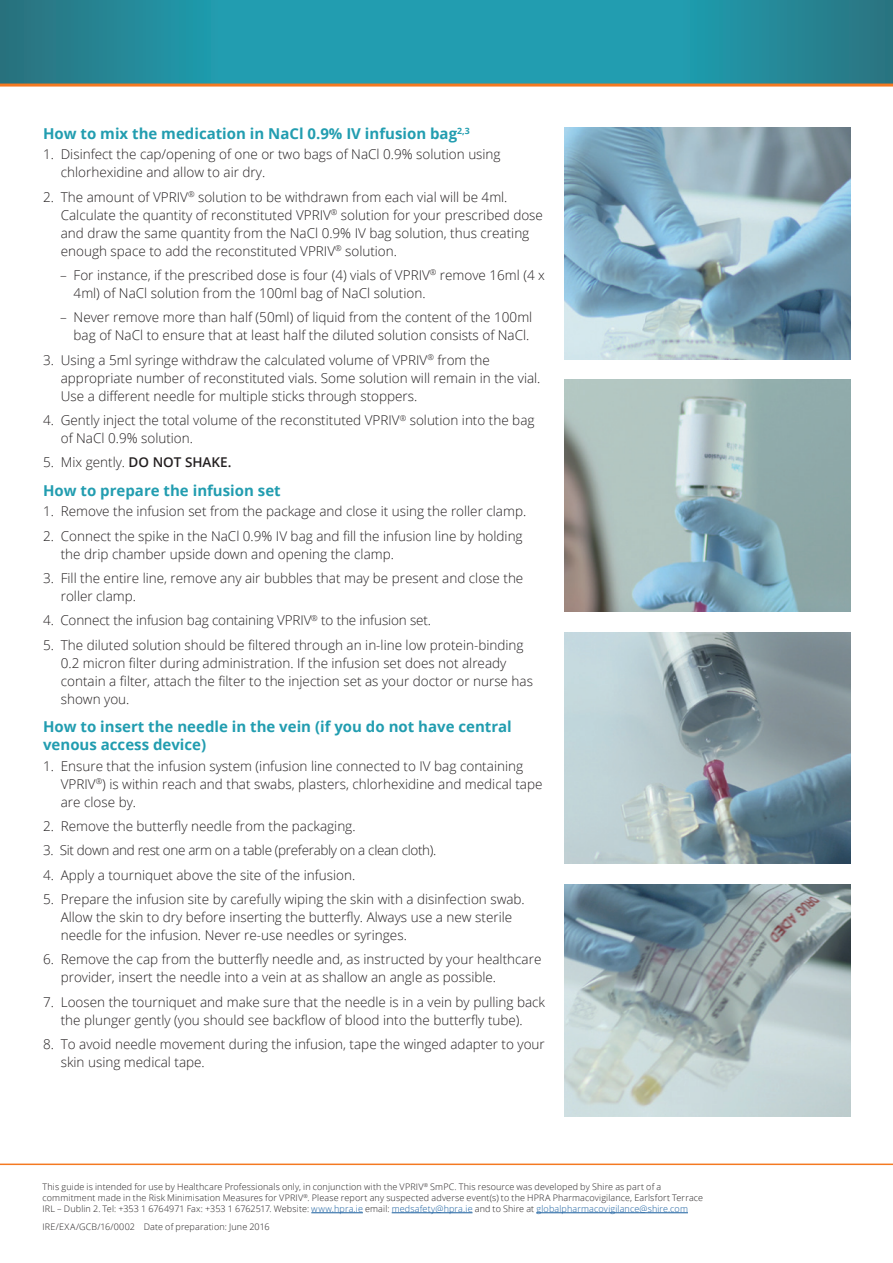
<style>
.page{position:relative;width:893px;height:1263px;background:#fff}
.page>*{position:absolute;margin:0;border:0;box-sizing:border-box;transform-origin:0 0}
.Sub_Head_Turq{font:700 15px/18px "Open Sans";color:#229db0}
.Body_Copy{font:300 13.5px/18px "Open Sans";color:#231f20}
.Body_Copy-2{font:300 13.5px "Open Sans";letter-spacing:-.025em;color:#231f20}
.t1{font:300 9px/11.2px "Open Sans";letter-spacing:.015em;color:#231f20}
.s1{font-weight:600}
.s2{color:#175d9e}
</style>
<div class="page">
<svg style="left:0;top:0;width:893px;height:84px;background:#2492a2"></svg>
<hr style="left:0;top:84px;width:893px;height:3px;background:#f47921">
<hr style="left:0;top:1163px;width:893px;height:2px;background:#f47921">
<hr style="left:311px;top:1212px;width:52px;height:1px;background:#175d9e">
<hr style="left:392px;top:1212px;width:80px;height:1px;background:#175d9e">
<hr style="left:536px;top:1212px;width:152px;height:1px;background:#175d9e">
<img style="left:564px;top:128px;width:286px;height:231px">
<img style="left:564px;top:380px;width:286px;height:231px">
<img style="left:564px;top:885px;width:286px;height:231px">
<img style="left:564px;top:632px;width:286px;height:232px">
<p class="Sub_Head_Turq" style="left:43px;top:124px;width:428px">How to mix the medication in NaCl 0.9% IV infusion bag<sup>2,3</sup></p>
<p class="Body_Copy" style="left:61px;top:145px;width:441px;text-indent:-18px">1. Disinfect the cap/opening of one or two bags of NaCl 0.9% solution using chlorhexidine and allow to air dry.</p>
<p class="Body_Copy" style="left:61px;top:187px;width:484px;text-indent:-18px">2. The amount of VPRIV<sup>®</sup> solution to be withdrawn from each vial will be 4ml.<br>Calculate the quantity of reconstituted VPRIV<sup>®</sup> solution for your prescribed dose and draw the same quantity from the NaCl 0.9% IV bag solution, thus creating enough space to add the reconstituted VPRIV<sup>®</sup> solution.</p>
<p class="Body_Copy" style="left:74px;top:266px;width:473px;text-indent:-13px">– For instance, if the prescribed dose is four (4) vials of VPRIV<sup>®</sup> remove 16ml (4 x<br>4ml) of NaCl solution from the 100ml bag of NaCl solution.</p>
<p class="Body_Copy" style="left:60px;top:308px;width:474px;text-align:right">– Never remove more than half (50ml) of liquid from the content of the 100ml bag of NaCl to ensure that at least half the diluted solution consists of NaCl.</p>
<p class="Body_Copy" style="left:61px;top:350px;width:481px;text-indent:-18px">3. Using a 5ml syringe withdraw the calculated volume of VPRIV<sup>®</sup> from the appropriate number of reconstituted vials. Some solution will remain in the vial.<br>Use a different needle for multiple sticks through stoppers.</p>
<p class="Body_Copy" style="left:61px;top:411px;width:475px;text-indent:-18px">4. Gently inject the total volume of the reconstituted VPRIV<sup>®</sup> solution into the bag of NaCl 0.9% solution.</p>
<p class="Body_Copy" style="left:43px;top:453px;width:190px">5. Mix gently. <span class="s1">DO NOT SHAKE.</span></p>
<p class="Sub_Head_Turq" style="left:43px;top:481px;width:239px">How to prepare the infusion set</p>
<p class="Body_Copy" style="left:43px;top:502px;width:485px">1. Remove the infusion set from the package and close it using the roller clamp.</p>
<p class="Body_Copy" style="left:61px;top:526px;width:463px;text-indent:-18px">2. Connect the spike in the NaCl 0.9% IV bag and fill the infusion line by holding the drip chamber upside down and opening the clamp.</p>
<p class="Body_Copy" style="left:61px;top:569px;width:464px;text-indent:-18px">3. Fill the entire line, remove any air bubbles that may be present and close the roller clamp.</p>
<p class="Body_Copy" style="left:43px;top:611px;width:389px">4. Connect the infusion bag containing VPRIV<sup>®</sup> to the infusion set.</p>
<p class="Body_Copy" style="left:61px;top:635px;width:474px;text-indent:-18px">5. The diluted solution should be filtered through an in-line low protein-binding 0.2 micron filter during administration. If the infusion set does not already contain a filter, attach the filter to the injection set as your doctor or nurse has shown you.</p>
<p class="Sub_Head_Turq" style="left:43px;top:718px;width:470px">How to insert the needle in the vein (if you do not have central venous access device)</p>
<p class="Body_Copy" style="left:61px;top:756px;width:483px;text-indent:-18px">1. Ensure that the infusion system (infusion line connected to IV bag containing<br>VPRIV<sup>®</sup>) is within reach and that swabs, plasters, chlorhexidine and medical tape are close by.</p>
<p class="Body_Copy" style="left:43px;top:817px;width:314px">2. Remove the butterfly needle from the packaging.</p>
<p class="Body_Copy-2" style="left:43px;top:841px;width:395px">3. Sit down and rest one arm on a table (preferably on a clean cloth).</p>
<p class="Body_Copy" style="left:43px;top:865px;width:314px">4. Apply a tourniquet above the site of the infusion.</p>
<p class="Body_Copy" style="left:61px;top:890px;width:466px;text-indent:-18px">5. Prepare the infusion site by carefully wiping the skin with a disinfection swab.<br>Allow the skin to dry before inserting the butterfly. Always use a new sterile needle for the infusion. Never re-use needles or syringes.</p>
<p class="Body_Copy" style="left:61px;top:950px;width:482px;text-indent:-18px">6. Remove the cap from the butterfly needle and, as instructed by your healthcare provider, insert the needle into a vein at as shallow an angle as possible.</p>
<p class="Body_Copy" style="left:43px;top:992px;width:503px;text-align:center">7. Loosen the tourniquet and make sure that the needle is in a vein by pulling back the plunger gently (you should see backflow of blood into the butterfly tube).</p>
<p class="Body_Copy" style="left:61px;top:1035px;width:485px;text-indent:-18px">8. To avoid needle movement during the infusion, tape the winged adapter to your skin using medical tape.</p>
<p class="t1" style="left:43px;top:1180px;width:662px">This guide is intended for use by Healthcare Professionals only, in conjunction with the VPRIV<sup>®</sup> SmPC. This resource was developed by Shire as part of a commitment made in the Risk Minimisation Measures for VPRIV<sup>®</sup>. Please report any suspected adverse event(s) to the HPRA Pharmacovigilance, Earlsfort Terrace<br>IRL – Dublin 2. Tel: +353 1 6764971 Fax: +353 1 6762517. Website: <span class="s2">www.hpra.ie</span> email: <span class="s2">medsafety@hpra.ie</span> and to Shire at <span class="s2">globalpharmacovigilance@shire.com</span></p>
<p class="t1" style="left:43px;top:1220px;width:229px">IRE/EXA/GCB/16/0002 Date of preparation: June 2016</p>
</div>
